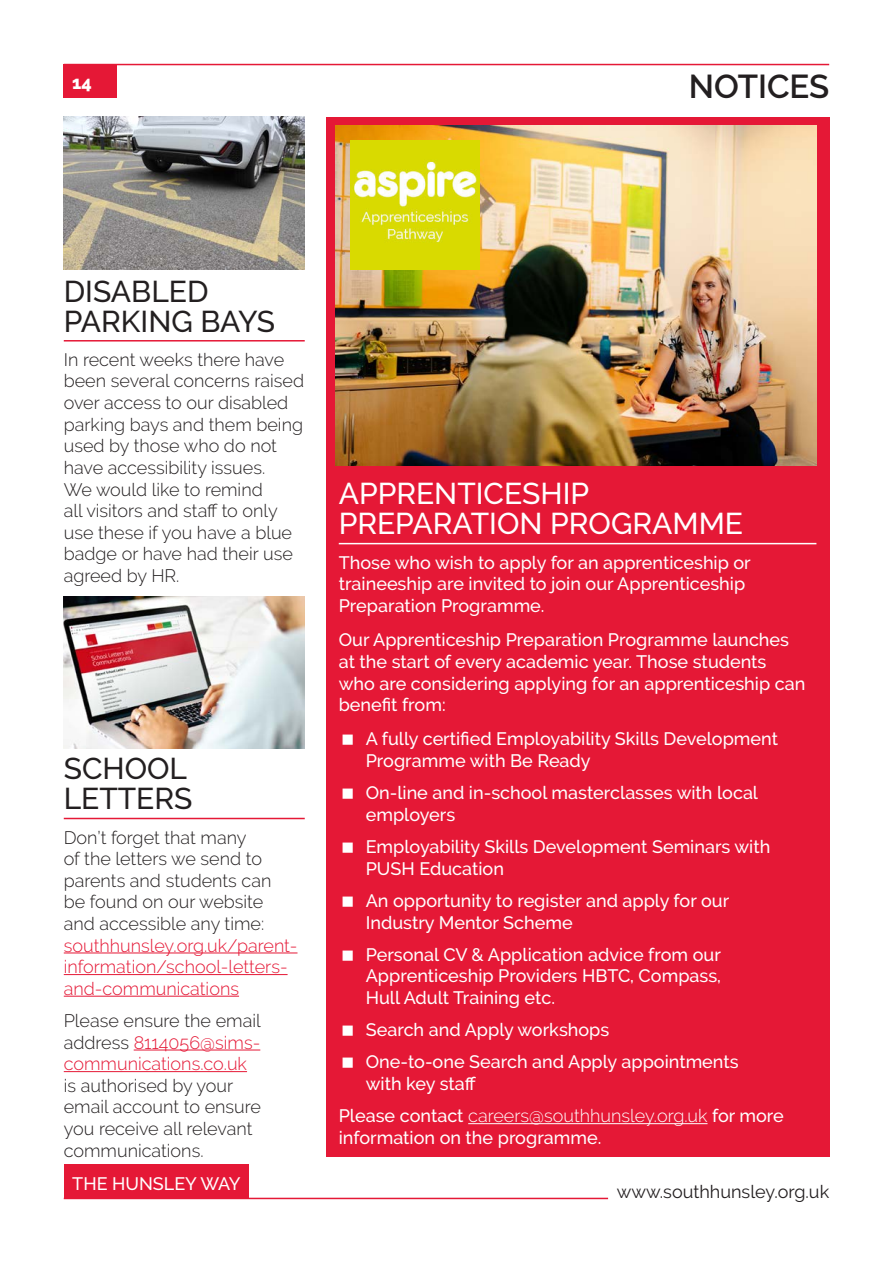
<style>
.page{position:relative;width:893px;height:1263px;background:#fff}
.page>*{position:absolute;margin:0;border:0;box-sizing:border-box;transform-origin:0 0}
.Section_Heading{font:600 33px "Raleway";color:#231f20}
.Head_White{font:500 30px/30px "Raleway";color:#fff}
.Head{font:500 30px/30px "Raleway";color:#231f20}
.Body_White{font:500 18px/21.6px "Raleway";color:#fff}
.Body{font:300 18px/21.6px "Raleway";color:#231f20}
.t1{font:18px "Raleway";color:#231f20}
.t2{font:800 18px "Raleway";color:#fff}
.s1{color:#e51836}
.s2{font-weight:300}
</style>
<div class="page">
<hr style="left:64px;top:64px;width:765px;height:1px;background:#e51836">
<hr style="left:64px;top:1198px;width:544px;height:1px;background:#e51836">
<div style="left:64px;top:64px;width:53px;height:34px;background:#e51836"></div>
<div style="left:64px;top:1164px;width:185px;height:34px;background:#e51836"></div>
<hr style="left:64px;top:340px;width:241px;height:1px;background:#e51836">
<hr style="left:64px;top:818px;width:241px;height:1px;background:#e51836">
<hr style="left:64px;top:952px;width:233px;height:1px;background:#e51836">
<hr style="left:64px;top:974px;width:224px;height:1px;background:#e51836">
<hr style="left:64px;top:996px;width:175px;height:1px;background:#e51836">
<hr style="left:134px;top:1049px;width:126px;height:1px;background:#e51836">
<hr style="left:64px;top:1071px;width:183px;height:1px;background:#e51836">
<div style="left:326px;top:117px;width:503px;height:1040px;background:#e51836"></div>
<hr style="left:339px;top:543px;width:477px;height:1px;background:#fff">
<hr style="left:468px;top:1123px;width:240px;height:1px;background:#fff">
<img style="left:64px;top:597px;width:241px;height:152px">
<img style="left:64px;top:117px;width:241px;height:152px">
<img style="left:336px;top:126px;width:480px;height:340px">
<img style="left:351px;top:140px;width:128px;height:129px">
<p class="t2" style="left:72px;top:73px;width:21px">14</p>
<p class="Section_Heading" style="left:689px;top:67px;width:142px">NOTICES</p>
<p class="Head" style="left:64px;top:276px;width:213px">DISABLED<br>PARKING BAYS</p>
<p class="Body" style="left:64px;top:349px;width:242px">In recent weeks there have been several concerns raised over access to our disabled parking bays and them being used by those who do not have accessibility issues.<br>We would like to remind<br>all visitors and staff to only use these if you have a blue badge or have had their use agreed by HR.</p>
<p class="Head" style="left:64px;top:754px;width:130px">SCHOOL<br>LETTERS</p>
<p class="Body" style="left:64px;top:826px;width:235px">Don’t forget that many<br>of the letters we send to parents and students can<br>be found on our website and accessible any time: <span class="s1">southhunsley.org.uk/parent&shy;information/school-letters&shy;and-communications</span></p>
<p class="Body" style="left:64px;top:1010px;width:199px">Please ensure the email address <span class="s1">8114056@sims&shy;communications.co.uk </span>is authorised by your email account to ensure you receive all relevant communications.</p>
<p class="Body_White" style="left:72px;top:1173px;width:170px">THE HUNSLEY WAY</p>
<p class="Head_White" style="left:339px;top:479px;width:406px">APPRENTICESHIP<br>PREPARATION PROGRAMME</p>
<p class="Body_White" style="left:339px;top:552px;width:414px">Those who wish to apply for an apprenticeship or traineeship are invited to join our Apprenticeship<br>Preparation Programme.</p>
<p class="Body_White" style="left:339px;top:629px;width:468px">Our Apprenticeship Preparation Programme launches at the start of every academic year. Those students who are considering applying for an apprenticeship can benefit from:</p>
<p class="Body_White" style="left:366px;top:728px;width:414px">A fully certified Employability Skills Development<br>Programme with Be Ready</p>
<p class="Body_White" style="left:366px;top:782px;width:394px">On-line and in-school masterclasses with local employers</p>
<p class="Body_White" style="left:366px;top:836px;width:406px">Employability Skills Development Seminars with<br>PUSH Education</p>
<p class="Body_White" style="left:366px;top:890px;width:365px">An opportunity to register and apply for our<br>Industry Mentor Scheme</p>
<p class="Body_White" style="left:366px;top:944px;width:357px;text-align:justify">Personal CV &amp; Application advice from our Apprenticeship Providers HBTC, Compass, Hull Adult Training etc.</p>
<p class="Body_White" style="left:366px;top:1019px;width:245px">Search and Apply workshops</p>
<p class="Body_White" style="left:366px;top:1051px;width:374px">One-to-one Search and Apply appointments with key staff</p>
<p class="Body_White" style="left:339px;top:1105px;width:447px">Please contact <span class="s2">careers@southhunsley.org.uk</span> for more information on the programme.</p>
<p class="t1" style="left:617px;top:1182px;width:214px">www.southhunsley.org.uk</p>
</div>
